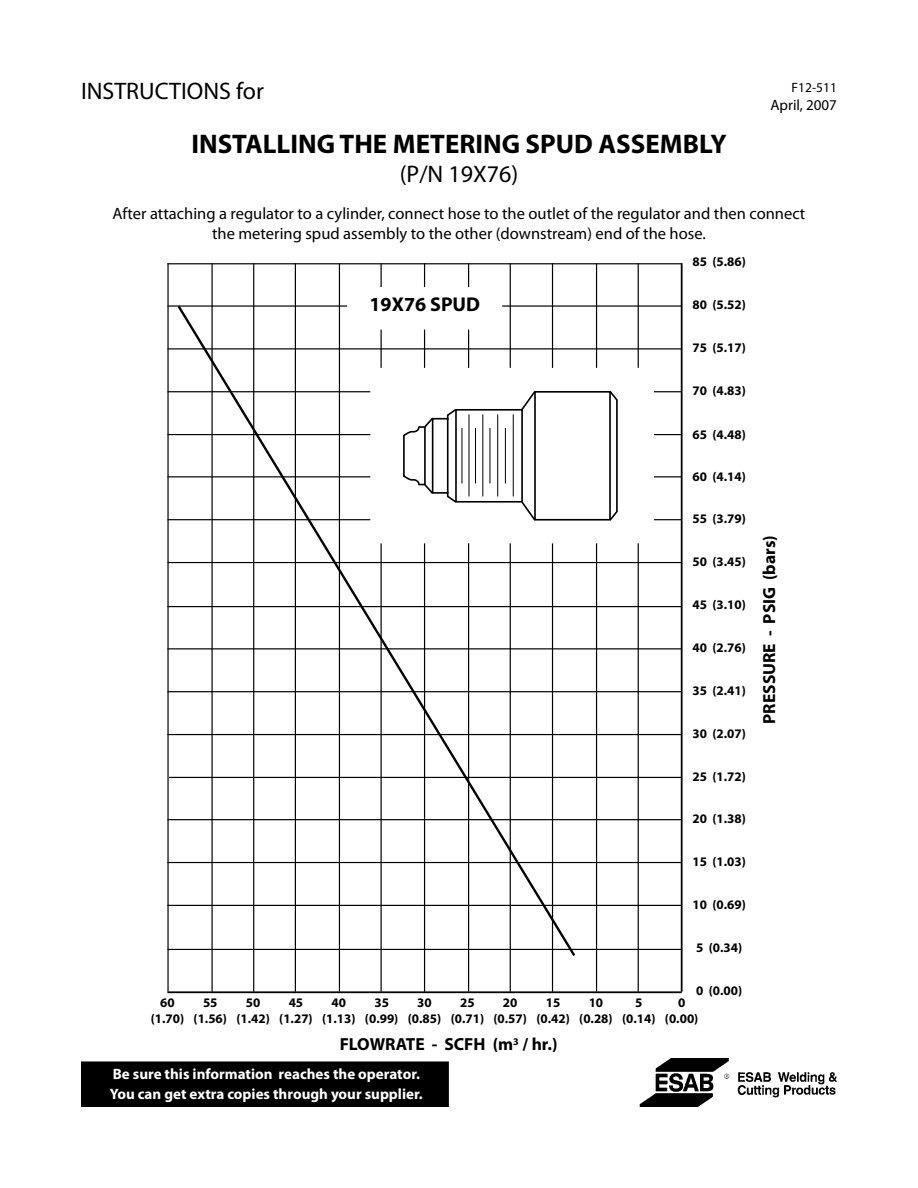
<style>
.page{position:relative;width:918px;height:1188px;background:#fff}
.page>*{position:absolute;margin:0;border:0;box-sizing:border-box;transform-origin:0 0}
.t1{font:700 27px "Myriad Pro";color:#000}
.t2{font:24px "Myriad Pro";color:#000}
.t3{font:700 19.95px "Myriad Pro";color:#000}
.t4{font:700 17.55px "Myriad Pro";color:#000}
.t5{font:16.5px/19.8px "Myriad Pro";color:#000;text-align:center}
.t6{font:700 15px/19.5px "Myriad Pro";color:#fff}
.t7{font:15px "Myriad Pro";color:#000}
.t8{font:13.5px "Myriad Pro";color:#000}
.t9{font:700 13.05px/15.8px "Myriad Pro";color:#000;text-align:center}
</style>
<div class="page">
<div style="left:82px;top:1062px;width:366px;height:44px;background:#000"></div>
<div style="left:81px;top:1061px;width:368px;height:46px;border:2px solid #000"></div>
<img style="left:640px;top:1058px;width:197px;height:49px">
<hr style="left:167px;top:263px;width:515px;height:1px;background:#000">
<hr style="left:167px;top:305px;width:515px;height:2px;background:#000">
<hr style="left:167px;top:348px;width:515px;height:1px;background:#000">
<hr style="left:167px;top:391px;width:515px;height:1px;background:#000">
<hr style="left:167px;top:434px;width:515px;height:1px;background:#000">
<hr style="left:167px;top:476px;width:515px;height:1px;background:#000">
<hr style="left:167px;top:519px;width:515px;height:1px;background:#000">
<hr style="left:167px;top:562px;width:515px;height:1px;background:#000">
<hr style="left:167px;top:606px;width:515px;height:1px;background:#000">
<hr style="left:167px;top:648px;width:515px;height:1px;background:#000">
<hr style="left:167px;top:691px;width:515px;height:1px;background:#000">
<hr style="left:167px;top:734px;width:515px;height:1px;background:#000">
<hr style="left:169px;top:777px;width:513px;height:1px;background:#000">
<hr style="left:167px;top:819px;width:515px;height:1px;background:#000">
<hr style="left:167px;top:862px;width:515px;height:1px;background:#000">
<hr style="left:167px;top:905px;width:515px;height:1px;background:#000">
<hr style="left:167px;top:949px;width:515px;height:1px;background:#000">
<hr style="left:167px;top:991px;width:515px;height:2px;background:#000">
<hr style="left:681px;top:263px;width:2px;height:729px;background:#000">
<hr style="left:638px;top:263px;width:1px;height:729px;background:#000">
<hr style="left:596px;top:263px;width:1px;height:729px;background:#000">
<hr style="left:552px;top:263px;width:1px;height:729px;background:#000">
<hr style="left:510px;top:263px;width:1px;height:729px;background:#000">
<hr style="left:468px;top:263px;width:1px;height:729px;background:#000">
<hr style="left:424px;top:263px;width:1px;height:729px;background:#000">
<hr style="left:381px;top:263px;width:1px;height:729px;background:#000">
<hr style="left:339px;top:263px;width:1px;height:729px;background:#000">
<hr style="left:295px;top:263px;width:1px;height:729px;background:#000">
<hr style="left:253px;top:263px;width:1px;height:729px;background:#000">
<hr style="left:211px;top:263px;width:2px;height:729px;background:#000">
<hr style="left:167px;top:263px;width:2px;height:729px;background:#000">
<svg style="left:175px;top:303px;width:403px;height:656px"></svg>
<div style="left:348px;top:288px;width:154px;height:41px;background:#fff"></div>
<div style="left:371px;top:369px;width:282px;height:174px;background:#fff"></div>
<div style="left:534px;top:391px;width:77px;height:130px;border:2px solid #000"></div>
<hr style="left:616px;top:400px;width:2px;height:112px;background:#000">
<div style="left:455px;top:409px;width:68px;height:94px;border:2px solid #000"></div>
<div style="left:432px;top:418px;width:17px;height:76px;border:2px solid #000"></div>
<svg style="left:608px;top:391px;width:10px;height:11px"></svg>
<svg style="left:520px;top:391px;width:17px;height:21px"></svg>
<svg style="left:445px;top:409px;width:13px;height:11px"></svg>
<svg style="left:608px;top:509px;width:10px;height:12px"></svg>
<svg style="left:520px;top:500px;width:17px;height:21px"></svg>
<svg style="left:403px;top:417px;width:32px;height:77px"></svg>
<svg style="left:445px;top:492px;width:13px;height:11px"></svg>
<hr style="left:497px;top:414px;width:1px;height:82px;background:#000">
<hr style="left:482px;top:414px;width:1px;height:82px;background:#000">
<hr style="left:469px;top:414px;width:1px;height:82px;background:#000">
<hr style="left:490px;top:428px;width:1px;height:55px;background:#000">
<hr style="left:475px;top:428px;width:1px;height:55px;background:#000">
<hr style="left:462px;top:428px;width:1px;height:55px;background:#000">
<hr style="left:513px;top:414px;width:1px;height:82px;background:#000">
<hr style="left:505px;top:428px;width:1px;height:55px;background:#000">
<h2 class="t2" style="left:81px;top:76px;width:184px">INSTRUCTIONS for</h2>
<p class="t8" style="left:792px;top:79px;width:47px">F12-511</p>
<p class="t7" style="left:770px;top:96px;width:68px">April, 2007</p>
<h1 class="t1" style="left:191px;top:127px;width:537px">INSTALLING THE METERING SPUD ASSEMBLY</h1>
<h2 class="t2" style="left:400px;top:159px;width:120px">(P/N 19X76)</h2>
<p class="t5" style="left:113px;top:203px;width:694px">After attaching a regulator to a cylinder, connect hose to the outlet of the regulator and then connect the metering spud assembly to the other (downstream) end of the hose.</p>
<p class="t9" style="left:693px;top:254px;width:55px">85 (5.86)</p>
<p class="t9" style="left:693px;top:296px;width:55px">80 (5.52)</p>
<p class="t9" style="left:693px;top:339px;width:55px">75 (5.17)</p>
<p class="t9" style="left:693px;top:382px;width:55px">70 (4.83)</p>
<p class="t9" style="left:693px;top:426px;width:55px">65 (4.48)</p>
<p class="t9" style="left:693px;top:468px;width:55px">60 (4.14)</p>
<p class="t9" style="left:693px;top:511px;width:55px">55 (3.79)</p>
<p class="t9" style="left:693px;top:554px;width:55px">50 (3.45)</p>
<p class="t9" style="left:693px;top:596px;width:55px">45 (3.10)</p>
<p class="t9" style="left:693px;top:639px;width:55px">40 (2.76)</p>
<p class="t9" style="left:693px;top:682px;width:55px">35 (2.41)</p>
<p class="t9" style="left:693px;top:725px;width:55px">30 (2.07)</p>
<p class="t9" style="left:693px;top:768px;width:55px">25 (1.72)</p>
<p class="t9" style="left:693px;top:811px;width:55px">20 (1.38)</p>
<p class="t9" style="left:693px;top:854px;width:55px">15 (1.03)</p>
<p class="t9" style="left:693px;top:896px;width:55px">10 (0.69)</p>
<p class="t9" style="left:696px;top:939px;width:47px">5 (0.34)</p>
<p class="t9" style="left:696px;top:982px;width:47px">0 (0.00)</p>
<p class="t9" style="left:151px;top:995px;width:35px">60 (1.70)</p>
<p class="t9" style="left:194px;top:995px;width:35px">55 (1.56)</p>
<p class="t9" style="left:236px;top:995px;width:35px">50 (1.42)</p>
<p class="t9" style="left:279px;top:995px;width:35px">45 (1.27)</p>
<p class="t9" style="left:322px;top:995px;width:35px">40 (1.13)</p>
<p class="t9" style="left:365px;top:995px;width:35px">35 (0.99)</p>
<p class="t9" style="left:408px;top:995px;width:35px">30 (0.85)</p>
<p class="t9" style="left:451px;top:995px;width:35px">25 (0.71)</p>
<p class="t9" style="left:494px;top:995px;width:35px">20 (0.57)</p>
<p class="t9" style="left:536px;top:995px;width:35px">15 (0.42)</p>
<p class="t9" style="left:579px;top:995px;width:35px">10 (0.28)</p>
<p class="t9" style="left:622px;top:995px;width:35px">5 (0.14)</p>
<p class="t9" style="left:665px;top:995px;width:35px">0 (0.00)</p>
<h3 class="t4" style="left:340px;top:1033px;width:219px">FLOWRATE - SCFH (m<sup>3</sup> / hr.)</h3>
<h3 class="t3" style="left:370px;top:292px;width:112px">19X76 SPUD</h3>
<h3 class="t4" style="left:758px;top:724px;width:190px;rotate:-90deg">PRESSURE - PSIG (bars)</h3>
<p class="t6" style="left:110px;top:1064px;width:314px">Be sure this information reaches the operator.<br>You can get extra copies through your supplier.</p>
</div>
